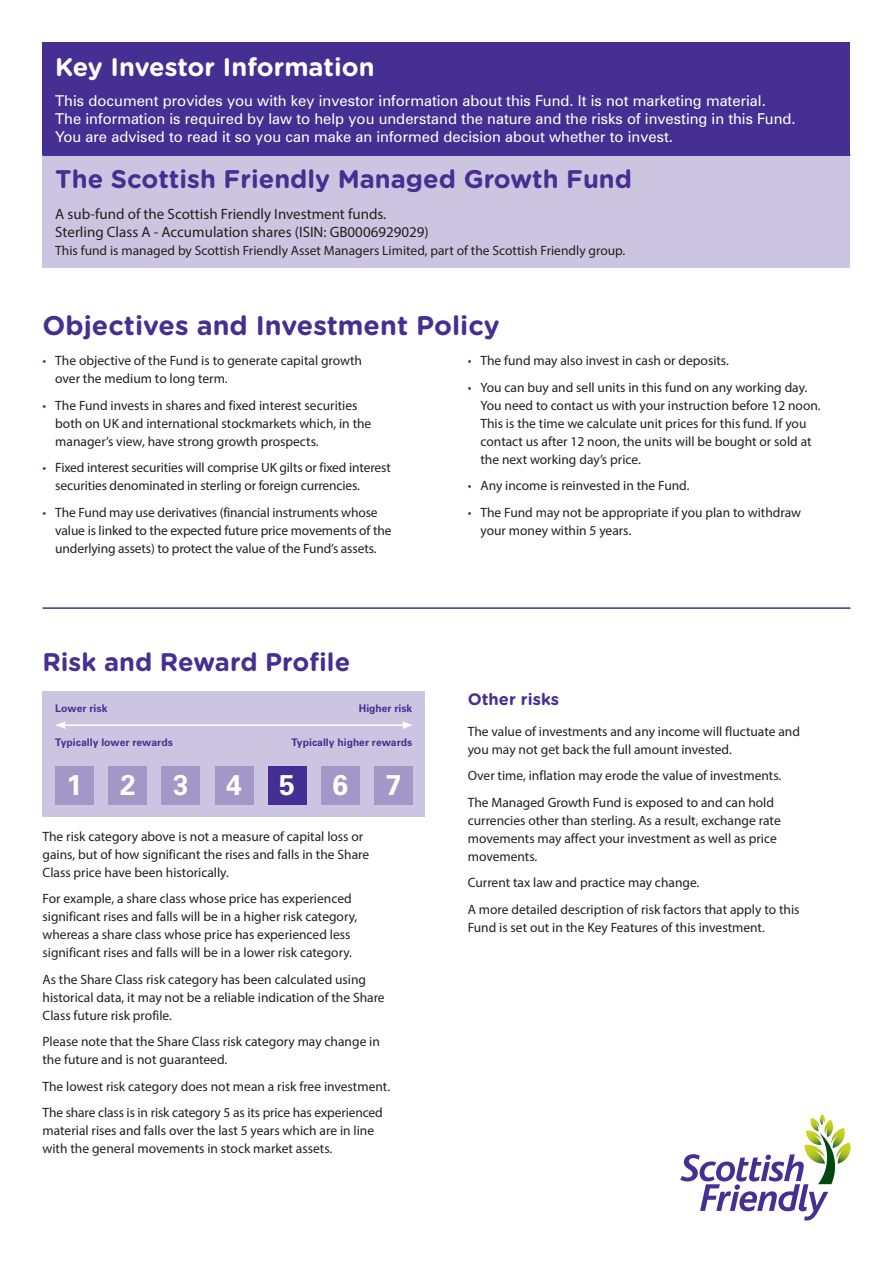
<style>
.page{position:relative;width:893px;height:1263px;background:#fff}
.page>*{position:absolute;margin:0;border:0;box-sizing:border-box;transform-origin:0 0}
.t1{font:700 28.5px "Zurich BT";color:#fff}
.t2{font:700 27px "Gotham Rounded";color:#452f92}
.t3{font:700 25.5px "Gotham Rounded";color:#452f92}
.t4{font:700 25.5px "Gotham Rounded";color:#fff}
.t5{font:700 16.5px "Gotham Rounded";color:#452f92}
.t6{font:15px "Zurich BT";color:#fff}
.t7{font:15px "Myriad Pro";color:#231f20}
.t8{font:13.5px/18px "Myriad Pro";color:#231f20}
.t9{font:700 10.5px "Zurich BT";color:#452f92}
.s1{color:#452f92}
</style>
<div class="page">
<div style="left:43px;top:43px;width:807px;height:112px;background:#452f92"></div>
<div style="left:43px;top:155px;width:807px;height:113px;background:#ccc5e1"></div>
<hr style="left:43px;top:154px;width:807px;height:2px;background:#452f92">
<div style="left:43px;top:691px;width:382px;height:126px;background:#ccc5e1"></div>
<hr style="left:64px;top:724px;width:340px;height:2px;background:#fff">
<svg style="left:56px;top:721px;width:10px;height:8px"></svg>
<svg style="left:402px;top:721px;width:10px;height:8px"></svg>
<div style="left:55px;top:766px;width:39px;height:38px;background:#a397c8"></div>
<div style="left:108px;top:766px;width:39px;height:38px;background:#a397c8"></div>
<div style="left:162px;top:766px;width:38px;height:38px;background:#a397c8"></div>
<div style="left:215px;top:766px;width:38px;height:38px;background:#a397c8"></div>
<div style="left:268px;top:766px;width:38px;height:38px;background:#452f92"></div>
<div style="left:321px;top:766px;width:38px;height:38px;background:#a397c8"></div>
<div style="left:374px;top:766px;width:39px;height:38px;background:#a397c8"></div>
<hr style="left:43px;top:607px;width:807px;height:2px;background:#452f92">
<svg style="left:680px;top:1114px;width:170px;height:106px"></svg>
<p class="t4" style="left:55px;top:48px;width:321px">Key Investor Information</p>
<p class="t6" style="left:55px;top:92px;width:712px">This document provides you with key investor information about this Fund. It is not marketing material.</p>
<p class="t6" style="left:55px;top:110px;width:742px">The information is required by law to help you understand the nature and the risks of investing in this Fund.</p>
<p class="t6" style="left:55px;top:128px;width:619px">You are advised to read it so you can make an informed decision about whether to invest.</p>
<p class="t3" style="left:55px;top:161px;width:578px">The Scottish Friendly Managed Growth Fund</p>
<p class="t7" style="left:55px;top:205px;width:333px">A sub-fund of the Scottish Friendly Investment funds.</p>
<p class="t7" style="left:55px;top:223px;width:375px">Sterling Class A - Accumulation shares (ISIN: GB0006929029)</p>
<p class="t8" style="left:55px;top:241px;width:572px">This fund is managed by Scottish Friendly Asset Managers Limited, part of the Scottish Friendly group.</p>
<p class="t2" style="left:43px;top:305px;width:459px">Objectives and Investment Policy</p>
<p class="t8" style="left:55px;top:352px;width:308px;text-indent:-13px"><span class="s1">•</span> The objective of the Fund is to generate capital growth over the medium to long term.</p>
<p class="t8" style="left:55px;top:396px;width:318px;text-indent:-13px"><span class="s1">•</span> The Fund invests in shares and fixed interest securities both on UK and international stockmarkets which, in the manager’s view, have strong growth prospects.</p>
<p class="t8" style="left:55px;top:459px;width:337px;text-indent:-13px"><span class="s1">•</span> Fixed interest securities will comprise UK gilts or fixed interest securities denominated in sterling or foreign currencies.</p>
<p class="t8" style="left:55px;top:503px;width:338px;text-indent:-13px"><span class="s1">•</span> The Fund may use derivatives (financial instruments whose value is linked to the expected future price movements of the underlying assets) to protect the value of the Fund’s assets.</p>
<p class="t8" style="left:468px;top:352px;width:263px"><span class="s1">•</span> The fund may also invest in cash or deposits.</p>
<p class="t8" style="left:480px;top:378px;width:342px;text-indent:-13px"><span class="s1">•</span> You can buy and sell units in this fund on any working day.<br>You need to contact us with your instruction before 12 noon.<br>This is the time we calculate unit prices for this fund. If you contact us after 12 noon, the units will be bought or sold at the next working day’s price.</p>
<p class="t8" style="left:468px;top:477px;width:223px"><span class="s1">•</span> Any income is reinvested in the Fund.</p>
<p class="t8" style="left:480px;top:503px;width:322px;text-indent:-13px"><span class="s1">•</span> The Fund may not be appropriate if you plan to withdraw your money within 5 years.</p>
<p class="t3" style="left:43px;top:643px;width:309px">Risk and Reward Profile</p>
<p class="t9" style="left:55px;top:702px;width:54px">Lower risk</p>
<p class="t9" style="left:359px;top:702px;width:55px">Higher risk</p>
<p class="t9" style="left:55px;top:736px;width:119px">Typically lower rewards</p>
<p class="t9" style="left:292px;top:736px;width:122px">Typically higher rewards</p>
<p class="t1" style="left:67px;top:767px;width:17px">1</p>
<p class="t1" style="left:120px;top:767px;width:17px">2</p>
<p class="t1" style="left:173px;top:767px;width:17px">3</p>
<p class="t1" style="left:226px;top:767px;width:17px">4</p>
<p class="t1" style="left:279px;top:767px;width:17px">5</p>
<p class="t1" style="left:332px;top:767px;width:17px">6</p>
<p class="t1" style="left:386px;top:767px;width:17px">7</p>
<p class="t8" style="left:43px;top:827px;width:328px">The risk category above is not a measure of capital loss or gains, but of how significant the rises and falls in the Share<br>Class price have been historically.</p>
<p class="t8" style="left:43px;top:889px;width:316px">For example, a share class whose price has experienced significant rises and falls will be in a higher risk category, whereas a share class whose price has experienced less significant rises and falls will be in a lower risk category.</p>
<p class="t8" style="left:43px;top:970px;width:344px">As the Share Class risk category has been calculated using historical data, it may not be a reliable indication of the Share<br>Class future risk profile.</p>
<p class="t8" style="left:43px;top:1032px;width:339px">Please note that the Share Class risk category may change in the future and is not guaranteed.</p>
<p class="t8" style="left:43px;top:1077px;width:349px">The lowest risk category does not mean a risk free investment.</p>
<p class="t8" style="left:43px;top:1103px;width:342px">The share class is in risk category 5 as its price has experienced material rises and falls over the last 5 years which are in line with the general movements in stock market assets.</p>
<p class="t5" style="left:468px;top:687px;width:93px">Other risks</p>
<p class="t8" style="left:468px;top:722px;width:334px">The value of investments and any income will fluctuate and you may not get back the full amount invested.</p>
<p class="t8" style="left:468px;top:766px;width:315px">Over time, inflation may erode the value of investments.</p>
<p class="t8" style="left:468px;top:793px;width:314px">The Managed Growth Fund is exposed to and can hold currencies other than sterling. As a result, exchange rate movements may affect your investment as well as price movements.</p>
<p class="t8" style="left:468px;top:873px;width:233px">Current tax law and practice may change.</p>
<p class="t8" style="left:468px;top:900px;width:333px">A more detailed description of risk factors that apply to this<br>Fund is set out in the Key Features of this investment.</p>
</div>
